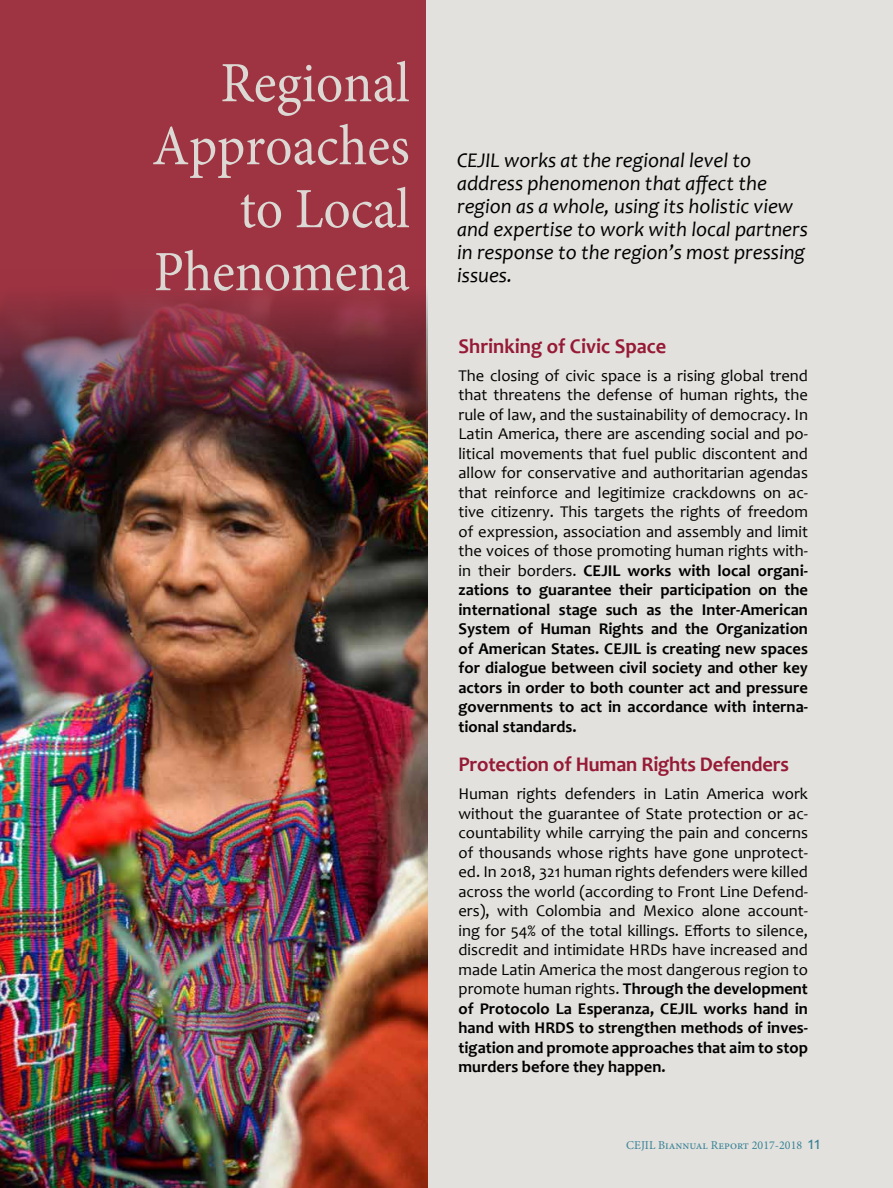
<style>
.page{position:relative;width:893px;height:1188px;background:#fff}
.page>*{position:absolute;margin:0;border:0;box-sizing:border-box;transform-origin:0 0}
.t1{font:57px/63px "Minion Pro";color:#dcd9d4;text-align:right;scale:.94 1}
.t2{font:italic 21px/23.1px "Candara";color:#000}
.t3{font:700 21px "Candara";letter-spacing:-.01em;color:#961a36}
.t4{font:16.5px/19.5px "Candara";color:#000;text-align:justify}
.t5{font:12px "Minion Pro";color:#3a8397}
.s1{font-weight:700}
.s2{font-family:"Candara";font-size:18px}
</style>
<div class="page">
<div style="left:57px;top:0;width:836px;height:1188px;background:#e3e1dd"></div>
<div style="left:0;top:0;width:425px;height:1181px;background:#9e3342"></div>
<img style="left:0;top:270px;width:427px;height:918px">
<h1 class="t1" style="left:152px;top:52px;width:276px">Regional<br>Approaches to Local<br>Phenomena</h1>
<p class="t2" style="left:457px;top:148px;width:352px">CEJIL works at the regional level to address phenomenon that affect the region as a whole, using its holistic view and expertise to work with local partners in response to the region’s most pressing issues.</p>
<p class="t3" style="left:458px;top:333px;width:209px">Shrinking of Civic Space</p>
<p class="t4" style="left:458px;top:365px;width:351px">The closing of civic space is a rising global trend that threatens the defense of human rights, the rule of law, and the sustainability of democracy. In Latin America, there are ascending social and po&shy;litical movements that fuel public discontent and allow for conservative and authoritarian agendas that reinforce and legitimize crackdowns on ac&shy;tive citizenry. This targets the rights of freedom of expression, association and assembly and limit the voices of those promoting human rights with&shy;in their borders. <span class="s1">CEJIL works with local organi&shy;zations to guarantee their participation on the international stage such as the Inter-American System of Human Rights and the Organization of American States. CEJIL is creating new spaces for dialogue between civil society and other key actors in order to both counter act and pressure governments to act in accordance with interna&shy;tional standards.</span></p>
<p class="t3" style="left:458px;top:751px;width:332px">Protection of Human Rights Defenders</p>
<p class="t4" style="left:458px;top:784px;width:351px">Human rights defenders in Latin America work without the guarantee of State protection or ac&shy;countability while carrying the pain and concerns of thousands whose rights have gone unprotect&shy;ed. In 2018, 321 human rights defenders were killed across the world (according to Front Line Defend&shy;ers), with Colombia and Mexico alone account&shy;ing for 54% of the total killings. Efforts to silence, discredit and intimidate HRDs have increased and made Latin America the most dangerous region to promote human rights. <span class="s1">Through the development of Protocolo La Esperanza, CEJIL works hand in hand with HRDS to strengthen methods of inves&shy;tigation and promote approaches that aim to stop murders before they happen.</span></p>
<p class="t5" style="left:626px;top:1137px;width:196px">CEJIL Biannual Report 2017-2018 <span class="s2">11</span></p>
</div>
